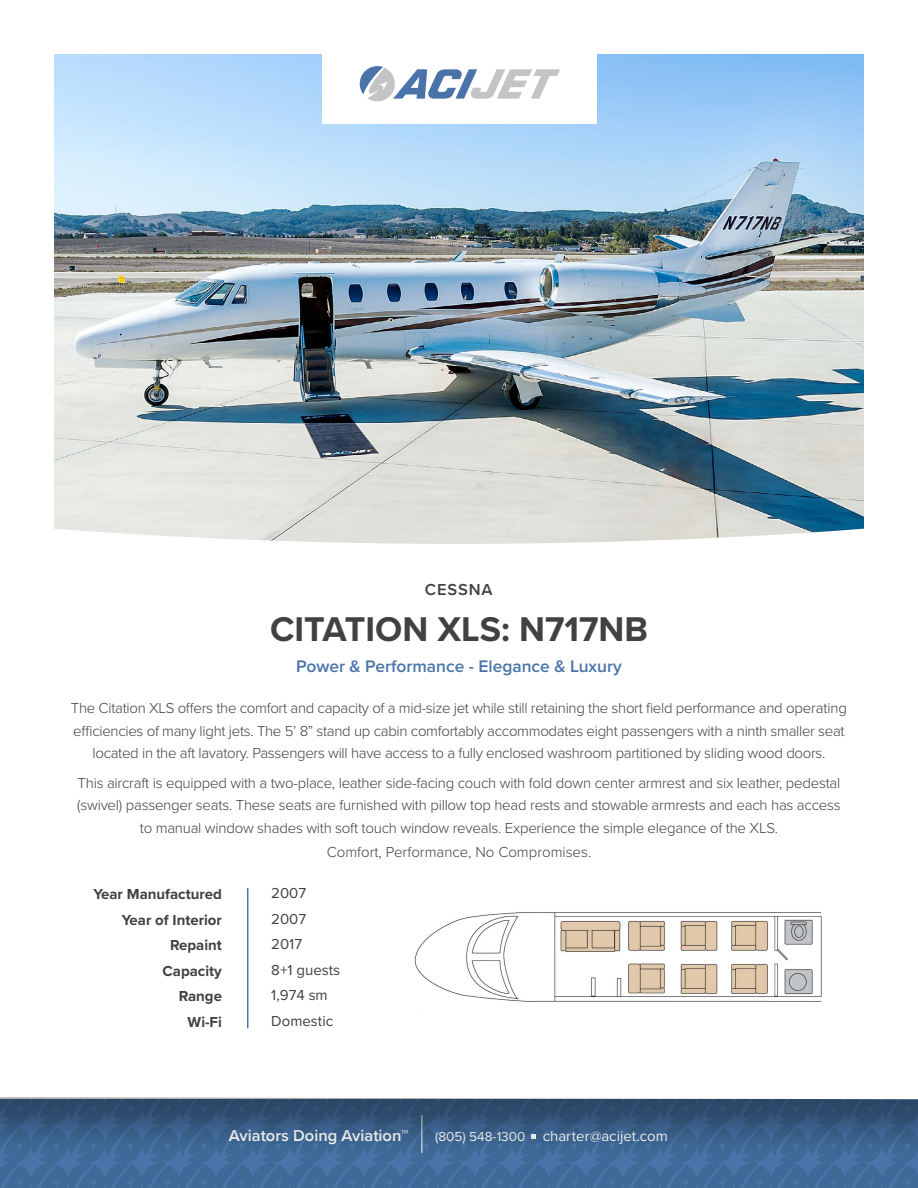
<style>
.page{position:relative;width:918px;height:1188px;background:#fff}
.page>*{position:absolute;margin:0;border:0;box-sizing:border-box;transform-origin:0 0}
.t1{font:700 35.55px "Proxima Nova";color:#414042}
.t2{font:600 17.4px "Proxima Nova";color:#4a74a9}
.t3{font:600 16.5px "Proxima Nova";color:#fff}
.t4{font:600 16.5px "Proxima Nova";letter-spacing:.05em;color:#414042}
.t5{font:300 15px/22.5px "Proxima Nova";letter-spacing:-.015em;color:#414042;text-align:center}
.t6{font:700 15px/25.5px "Proxima Nova";color:#414042;text-align:right}
.t7{font:15px/25.5px "Proxima Nova";color:#414042}
.t8{font:15px "Proxima Nova";color:#fff}
.s1{font-size:13.5px}
</style>
<div class="page">
<div style="left:0;top:1099px;width:918px;height:89px;background:linear-gradient(to right,#436d9c,#436d9c)"></div>
<img style="left:54px;top:54px;width:810px;height:467px">
<div style="left:0;top:521px;width:918px;height:635px;background:#000;opacity:.32"></div>
<svg style="left:0;top:523px;width:918px;height:576px"></svg>
<img style="left:407px;top:904px;width:419px;height:108px">
<div style="left:412px;top:997px;width:60px;height:12px;background:#fff"></div>
<hr style="left:247px;top:888px;width:1px;height:140px;background:#4a74a9">
<div style="left:322px;top:51px;width:274px;height:72px;background:#fff"></div>
<svg style="left:360px;top:66px;width:200px;height:35px"></svg>
<p class="t4" style="left:425px;top:577px;width:69px">CESSNA</p>
<h1 class="t1" style="left:270px;top:603px;width:379px">CITATION XLS: N717NB</h1>
<p class="t2" style="left:296px;top:653px;width:327px">Power &amp; Performance - Elegance &amp; Luxury</p>
<p class="t5" style="left:71px;top:696px;width:778px">The Citation XLS offers the comfort and capacity of a mid-size jet while still retaining the short field performance and operating efficiencies of many light jets. The 5’ 8” stand up cabin comfortably accommodates eight passengers with a ninth smaller seat located in the aft lavatory. Passengers will have access to a fully enclosed washroom partitioned by sliding wood doors.</p>
<p class="t5" style="left:77px;top:771px;width:765px">This aircraft is equipped with a two-place, leather side-facing couch with fold down center armrest and six leather, pedestal (swivel) passenger seats. These seats are furnished with pillow top head rests and stowable armrests and each has access to manual window shades with soft touch window reveals. Experience the simple elegance of the XLS.</p>
<p class="t5" style="left:327px;top:840px;width:266px">Comfort, Performance, No Compromises.</p>
<p class="t6" style="left:93px;top:881px;width:130px">Year Manufactured<br>Year of Interior<br>Repaint<br>Capacity<br>Range<br>Wi-Fi</p>
<p class="t7" style="left:271px;top:880px;width:70px">2007<br>2007<br>2017<br>8+1 guests<br>1,974 sm<br>Domestic</p>
<p class="t3" style="left:229px;top:1123px;width:181px">Aviators Doing Aviation™</p>
<p class="t8" style="left:435px;top:1124px;width:234px"><span class="s1">(805) 548-1300</span> charter@acijet.com</p>
</div>
